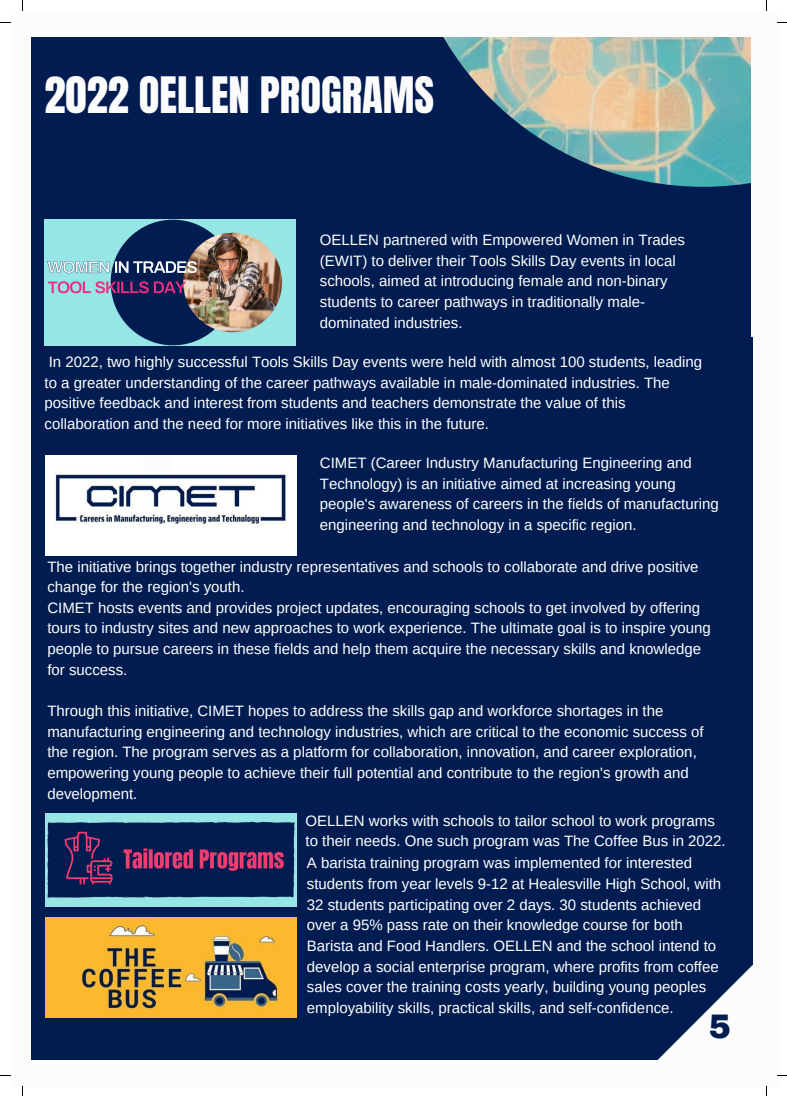
<style>
.page{position:relative;width:787px;height:1096px;background:#fff}
.page>*{position:absolute;margin:0;border:0;box-sizing:border-box;transform-origin:0 0}
.t1{font:42.62px "Anton";color:#fcfcfd}
.t2{font:900 33.25px "Archivo";color:#011c50}
.t3{font:15px/20.6px "Arimo";color:#fff}
</style>
<div class="page">
<div style="left:32px;top:37px;width:721px;height:1022px;background:#011c50"></div>
<img style="left:45px;top:813px;width:252px;height:93px">
<img style="left:45px;top:455px;width:252px;height:101px">
<img style="left:44px;top:220px;width:252px;height:125px">
<img style="left:45px;top:917px;width:252px;height:100px">
<img style="left:443px;top:37px;width:308px;height:150px">
<svg style="left:656px;top:965px;width:97px;height:95px"></svg>
<div style="left:751px;top:10px;width:26px;height:326px;background:#fcfcfd"></div>
<p class="t1" style="left:45px;top:64px;width:391px">2022 OELLEN PROGRAMS</p>
<p class="t3" style="left:320px;top:229px;width:367px">OELLEN partnered with Empowered Women in Trades (EWIT) to deliver their Tools Skills Day events in local schools, aimed at introducing female and non-binary students to career pathways in traditionally male&shy;dominated industries.</p>
<p class="t3" style="left:45px;top:351px;width:659px">In 2022, two highly successful Tools Skills Day events were held with almost 100 students, leading to a greater understanding of the career pathways available in male-dominated industries. The positive feedback and interest from students and teachers demonstrate the value of this collaboration and the need for more initiatives like this in the future.</p>
<p class="t3" style="left:320px;top:452px;width:400px">CIMET (Career Industry Manufacturing Engineering and Technology) is an initiative aimed at increasing young people's awareness of careers in the fields of manufacturing engineering and technology in a specific region.</p>
<p class="t3" style="left:47px;top:556px;width:653px">The initiative brings together industry representatives and schools to collaborate and drive positive change for the region's youth.</p>
<p class="t3" style="left:47px;top:597px;width:665px">CIMET hosts events and provides project updates, encouraging schools to get involved by offering tours to industry sites and new approaches to work experience. The ultimate goal is to inspire young people to pursue careers in these fields and help them acquire the necessary skills and knowledge for success.</p>
<p class="t3" style="left:47px;top:700px;width:658px">Through this initiative, CIMET hopes to address the skills gap and workforce shortages in the manufacturing engineering and technology industries, which are critical to the economic success of the region. The program serves as a platform for collaboration, innovation, and career exploration, empowering young people to achieve their full potential and contribute to the region's growth and development.</p>
<p class="t3" style="left:306px;top:810px;width:422px">OELLEN works with schools to tailor school to work programs to their needs. One such program was The Coffee Bus in 2022.</p>
<p class="t3" style="left:307px;top:852px;width:416px">A barista training program was implemented for interested students from year levels 9-12 at Healesville High School, with 32 students participating over 2 days. 30 students achieved over a 95% pass rate on their knowledge course for both Barista and Food Handlers. OELLEN and the school intend to develop a social enterprise program, where profits from coffee sales cover the training costs yearly, building young peoples employability skills, practical skills, and self-confidence.</p>
<p class="t2" style="left:709px;top:1008px;width:24px">5</p>
</div>
